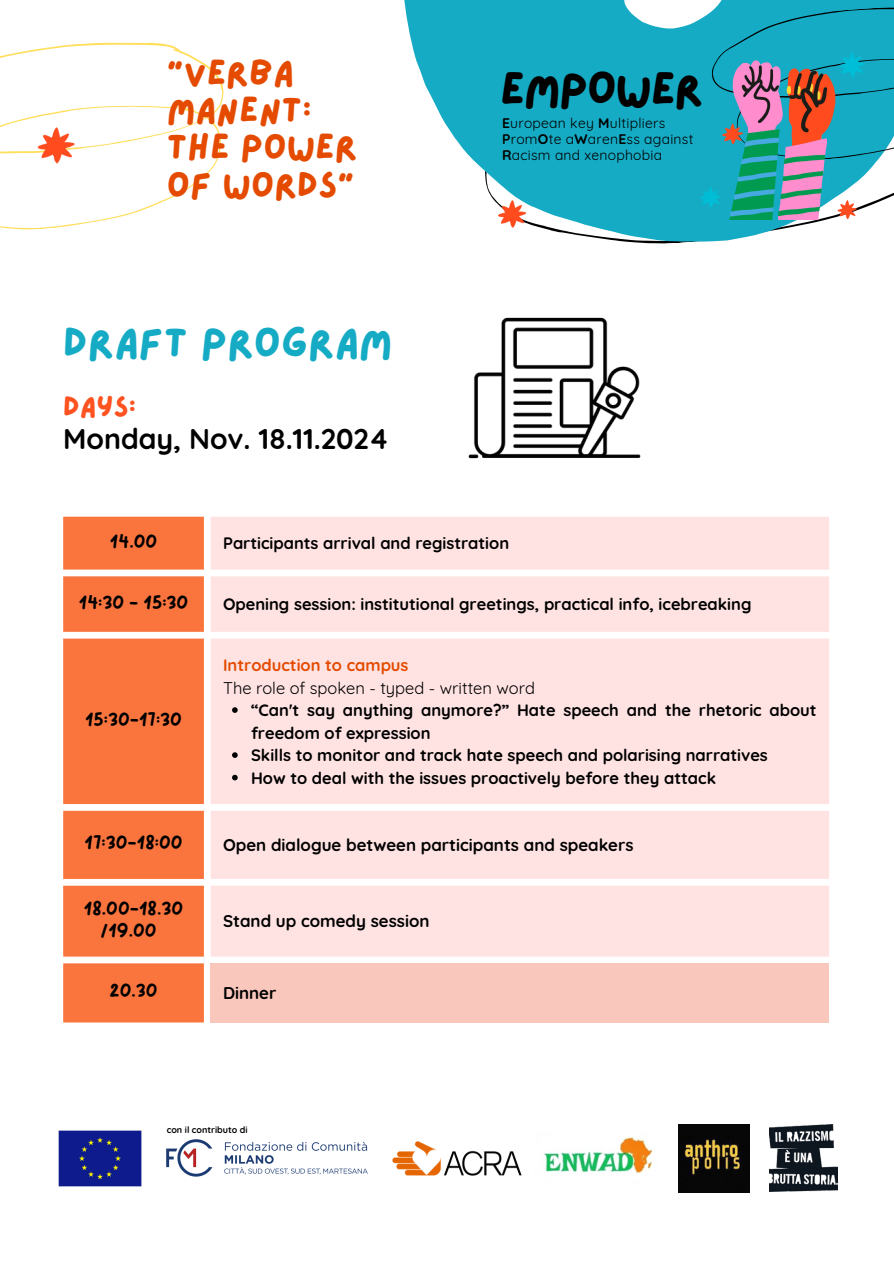
<style>
.page{position:relative;width:894px;height:1264px;background:#fff}
.page>*{position:absolute;margin:0;border:0;box-sizing:border-box;transform-origin:0 0}
.t1{font:46.05px "Lazydog";letter-spacing:-.03em;color:#000}
.t2{font:42px "Lazydog";color:#16abc4}
.t3{font:36px/37.3px "Lazydog";color:#e44b00}
.t4{font:700 28.5px "Quicksand";color:#000}
.t5{font:28.5px "Lazydog";color:#fe5320}
.t6{font:700 16.95px "Quicksand";color:#000}
.t7{font:700 16.5px/22.5px "Quicksand";color:#000}
.t8{font:16.5px "Lazydog";color:#000}
.t9{font:16.5px "Quicksand";color:#000}
.t10{font:700 16.5px "Quicksand";color:#e44b00}
.t11{font:13.95px/16.2px "Quicksand";letter-spacing:.02em;color:#000}
.t12{font:700 9px "Quicksand";color:#000}
.s1{font-weight:700}
</style>
<div class="page">
<svg style="left:0;top:42px;width:224px;height:188px"></svg>
<img style="left:31px;top:122px;width:50px;height:42px">
<svg style="left:404px;top:0;width:489px;height:241px;fill:#16abc4"></svg>
<svg style="left:707px;top:1px;width:186px;height:166px;background:#1ca9c1"></svg>
<img style="left:700px;top:53px;width:164px;height:166px">
<img style="left:492px;top:196px;width:38px;height:32px">
<svg style="left:63px;top:516px;width:141px;height:506px;background:#fa7d4b"></svg>
<div style="left:211px;top:517px;width:617px;height:439px;background:#ffe3e3"></div>
<div style="left:210px;top:963px;width:618px;height:59px;background:#fac7bc"></div>
<svg style="left:232px;top:707px;width:5px;height:6px"></svg>
<svg style="left:232px;top:752px;width:5px;height:6px"></svg>
<svg style="left:232px;top:774px;width:5px;height:6px"></svg>
<img style="left:468px;top:317px;width:173px;height:142px">
<img style="left:58px;top:1130px;width:84px;height:57px">
<img style="left:166px;top:1139px;width:202px;height:38px">
<img style="left:392px;top:1141px;width:130px;height:35px">
<img style="left:769px;top:1124px;width:68px;height:67px">
<img style="left:543px;top:1137px;width:110px;height:37px">
<img style="left:678px;top:1124px;width:71px;height:68px">
<h1 class="t3" style="left:167px;top:55px;width:192px">“VERBA<br>MANENT:<br>THE POWER<br>OF WORDS”</h1>
<p class="t2" style="left:63px;top:322px;width:330px">DRAFT PROGRAM</p>
<p class="t5" style="left:63px;top:393px;width:74px">DAYS:</p>
<p class="t4" style="left:63px;top:420px;width:327px">Monday, Nov. 18.11.2024</p>
<p class="t1" style="left:500px;top:66px;width:205px">EMPOWER</p>
<p class="t11" style="left:502px;top:114px;width:193px"><span class="s1">E</span>uropean key <span class="s1">M</span>ultipliers<br><span class="s1">P</span>rom<span class="s1">O</span>te a<span class="s1">W</span>aren<span class="s1">E</span>ss against<br><span class="s1">R</span>acism and xenophobia</p>
<h2 class="t8" style="left:110px;top:534px;width:49px">14.00</h2>
<p class="t7" style="left:223px;top:532px;width:287px">Participants arrival and registration</p>
<p class="t8" style="left:79px;top:595px;width:111px">14:30 - 15:30</p>
<p class="t7" style="left:223px;top:592px;width:529px">Opening session: institutional greetings, practical info, icebreaking</p>
<p class="t8" style="left:85px;top:712px;width:98px">15:30-17:30</p>
<p class="t10" style="left:223px;top:654px;width:187px">Introduction to campus</p>
<p class="t9" style="left:223px;top:677px;width:313px">The role of spoken - typed - written word</p>
<p class="t7" style="left:251px;top:698px;width:567px">“Can't say anything anymore?” Hate speech and the rhetoric about freedom of expression</p>
<p class="t7" style="left:251px;top:743px;width:518px">Skills to monitor and track hate speech and polarising narratives</p>
<p class="t7" style="left:251px;top:766px;width:466px">How to deal with the issues proactively before they attack</p>
<p class="t8" style="left:84px;top:835px;width:100px">17:30-18:00</p>
<p class="t6" style="left:223px;top:834px;width:412px">Open dialogue between participants and speakers</p>
<p class="t8" style="left:84px;top:900px;width:101px">18.00-18.30</p>
<p class="t8" style="left:100px;top:923px;width:57px">/19.00</p>
<p class="t6" style="left:223px;top:910px;width:208px">Stand up comedy session</p>
<p class="t8" style="left:109px;top:983px;width:49px">20.30</p>
<p class="t6" style="left:223px;top:982px;width:55px">Dinner</p>
<p class="t12" style="left:167px;top:1123px;width:82px">con il contributo di</p>
</div>
